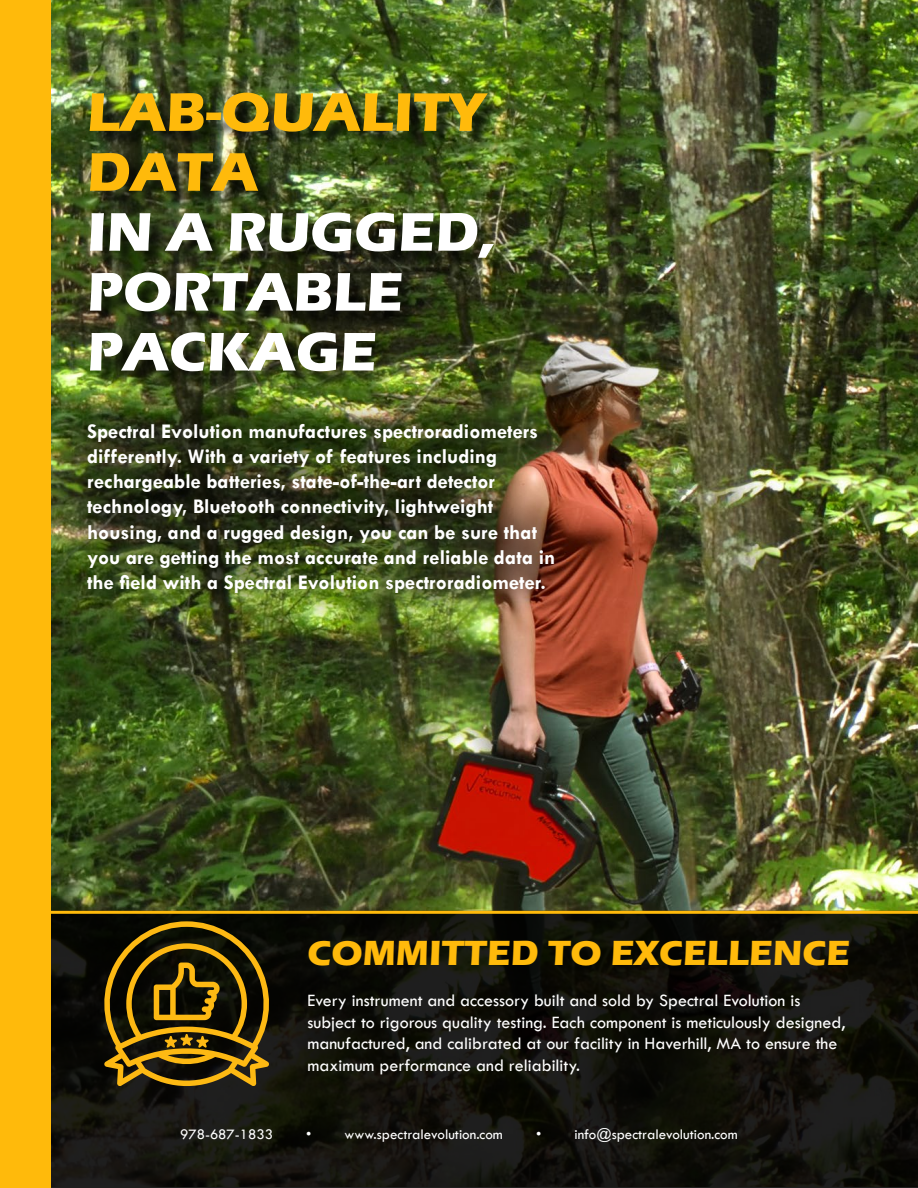
<style>
.page{position:relative;width:918px;height:1188px;background:#fff}
.page>*{position:absolute;margin:0;border:0;box-sizing:border-box;transform-origin:0 0}
.t1{font:700 56.4px/59.8px "Eras ITC";color:#fff}
.t2{font:700 56.4px/59.8px "Eras ITC";color:#ffba0b}
.t3{font:700 36px "Eras ITC";color:#ffba0b}
.t4{font:700 21px/25.2px "Tw Cen";color:#fff}
.t5{font:18px/21.6px "Tw Cen";color:#fff}
.t6{font:15px "Tw Cen";color:#fff}
</style>
<div class="page">
<img style="left:51px;top:0;width:867px;height:911px">
<svg style="left:54px;top:914px;width:861px;height:271px;background:#11110c"></svg>
<div style="left:0;top:0;width:51px;height:1188px;background:#ffba0b"></div>
<div style="left:92px;top:95px;width:420px;height:295px;background:#000;opacity:.75"></div>
<hr style="left:0;top:911px;width:918px;height:3px;background:#ffba0b">
<svg style="left:104px;top:921px;width:165px;height:165px;background:#533f0a"></svg>
<div style="left:49px;top:386px;width:543px;height:244px;background:#000;opacity:.48"></div>
<h1 class="t2" style="left:87px;top:82px;width:400px">LAB-QUALITY<br>DATA</h1>
<h1 class="t1" style="left:87px;top:202px;width:410px">IN A RUGGED,<br>PORTABLE<br>PACKAGE</h1>
<p class="t4" style="left:87px;top:418px;width:470px">Spectral Evolution manufactures spectroradiometers differently. With a variety of features including rechargeable batteries, state-of-the-art detector technology, Bluetooth connectivity, lightweight housing, and a rugged design, you can be sure that you are getting the most accurate and reliable data in the field with a Spectral Evolution spectroradiometer.</p>
<h2 class="t3" style="left:308px;top:933px;width:544px">COMMITTED TO EXCELLENCE</h2>
<p class="t5" style="left:308px;top:989px;width:539px">Every instrument and accessory built and sold by Spectral Evolution is subject to rigorous quality testing. Each component is meticulously designed, manufactured, and calibrated at our facility in Haverhill, MA to ensure the maximum performance and reliability.</p>
<p class="t6" style="left:180px;top:1125px;width:94px">978-687-1833</p>
<p class="t6" style="left:306px;top:1125px;width:198px">• www.spectralevolution.com</p>
<p class="t6" style="left:536px;top:1125px;width:203px">• info@spectralevolution.com</p>
</div>
